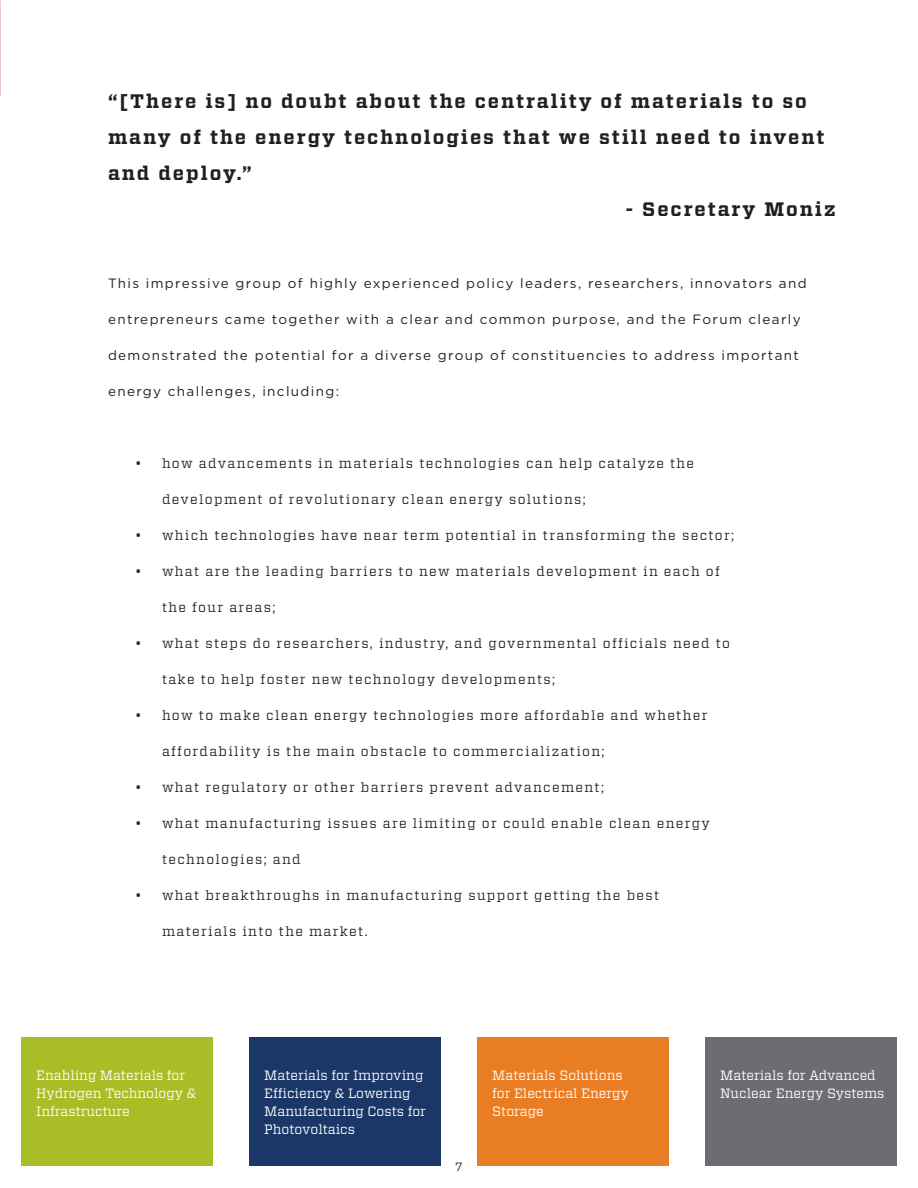
<style>
.page{position:relative;width:918px;height:1188px;background:#fff}
.page>*{position:absolute;margin:0;border:0;box-sizing:border-box;transform-origin:0 0}
.t1{font:700 19.5px/36px "Vitesse";letter-spacing:.1em;color:#231f20}
.t2{font:13.5px "Vitesse";letter-spacing:.1em;color:#231f20}
.t3{font:13.5px "Gotham";letter-spacing:.1em;color:#231f20}
.t4{font:13.5px/18px "Vitesse";color:#fff}
.t5{font:12px "Vitesse";color:#231f20}
</style>
<div class="page">
<div style="left:21px;top:1037px;width:192px;height:129px;background:#a9bd27"></div>
<div style="left:249px;top:1037px;width:192px;height:129px;background:#1b3768"></div>
<div style="left:477px;top:1037px;width:192px;height:129px;background:#e97d24"></div>
<div style="left:705px;top:1037px;width:192px;height:129px;background:#6c6d70"></div>
<h1 class="t1" style="left:108px;top:83px;width:718px">“[There is] no doubt about the centrality of materials to so many of the energy technologies that we still need to invent and deploy.”</h1>
<h1 class="t1" style="left:625px;top:191px;width:212px">- Secretary Moniz</h1>
<p class="t3" style="left:108px;top:275px;width:700px">This impressive group of highly experienced policy leaders, researchers, innovators and</p>
<p class="t3" style="left:108px;top:311px;width:694px">entrepreneurs came together with a clear and common purpose, and the Forum clearly</p>
<p class="t3" style="left:108px;top:347px;width:693px">demonstrated the potential for a diverse group of constituencies to address important</p>
<p class="t3" style="left:108px;top:383px;width:233px">energy challenges, including:</p>
<p class="t2" style="left:135px;top:454px;width:561px">• how advancements in materials technologies can help catalyze the</p>
<p class="t2" style="left:162px;top:490px;width:425px">development of revolutionary clean energy solutions;</p>
<p class="t2" style="left:135px;top:526px;width:601px">• which technologies have near term potential in transforming the sector;</p>
<p class="t2" style="left:135px;top:562px;width:586px">• what are the leading barriers to new materials development in each of</p>
<p class="t2" style="left:162px;top:598px;width:115px">the four areas;</p>
<p class="t2" style="left:135px;top:634px;width:597px">• what steps do researchers, industry, and governmental officials need to</p>
<p class="t2" style="left:162px;top:670px;width:395px">take to help foster new technology developments;</p>
<p class="t2" style="left:135px;top:706px;width:574px">• how to make clean energy technologies more affordable and whether</p>
<p class="t2" style="left:162px;top:742px;width:444px">affordability is the main obstacle to commercialization;</p>
<p class="t2" style="left:135px;top:778px;width:470px">• what regulatory or other barriers prevent advancement;</p>
<p class="t2" style="left:135px;top:814px;width:576px">• what manufacturing issues are limiting or could enable clean energy</p>
<p class="t2" style="left:162px;top:850px;width:140px">technologies; and</p>
<p class="t2" style="left:135px;top:886px;width:526px">• what breakthroughs in manufacturing support getting the best</p>
<p class="t2" style="left:162px;top:922px;width:207px">materials into the market.</p>
<p class="t4" style="left:36px;top:1066px;width:162px">Enabling Materials for<br>Hydrogen Technology &amp;<br>Infrastructure</p>
<p class="t4" style="left:264px;top:1066px;width:163px">Materials for Improving<br>Efficiency &amp; Lowering<br>Manufacturing Costs for<br>Photovoltaics</p>
<p class="t4" style="left:492px;top:1066px;width:138px">Materials Solutions for Electrical Energy<br>Storage</p>
<p class="t4" style="left:720px;top:1066px;width:166px">Materials for Advanced<br>Nuclear Energy Systems</p>
<p class="t5" style="left:455px;top:1158px;width:9px">7</p>
</div>
